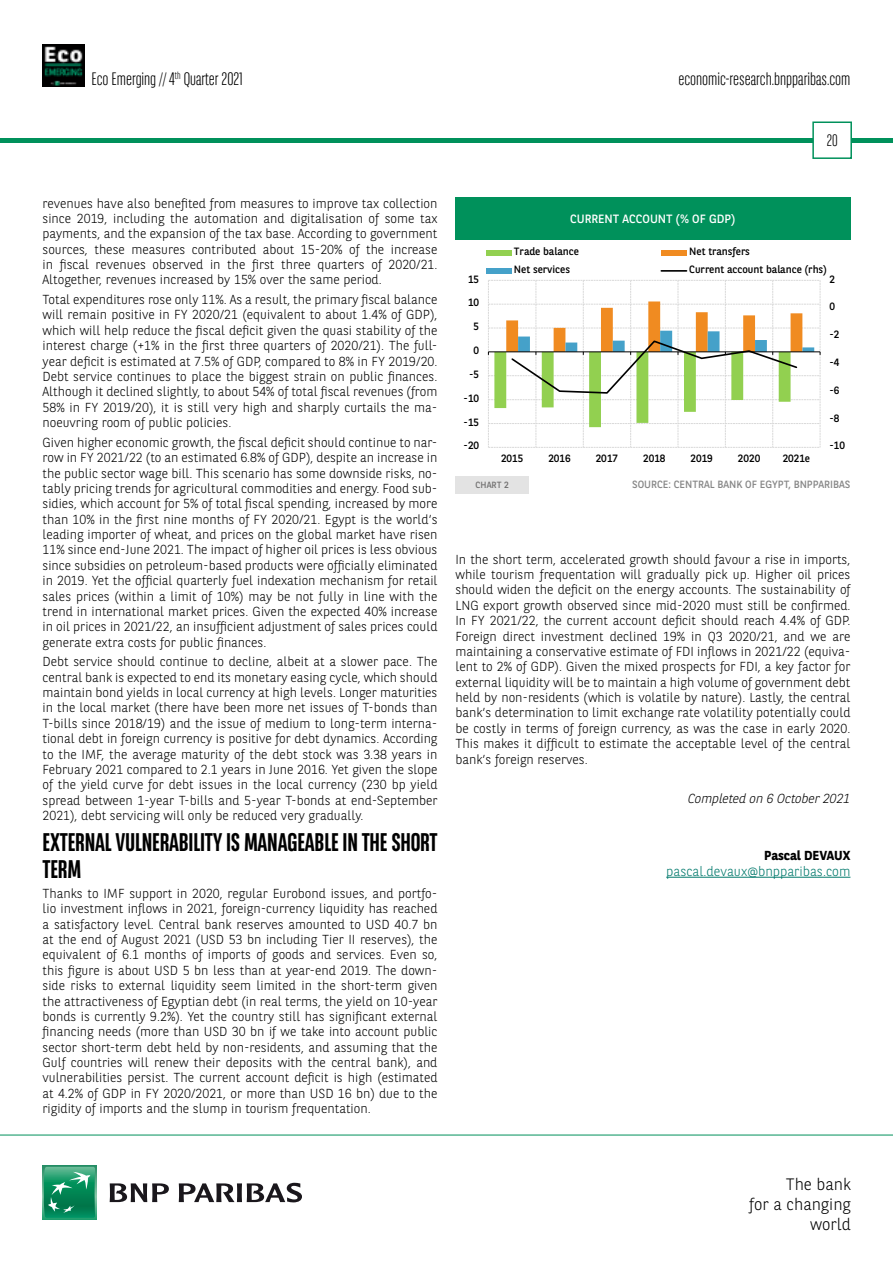
<style>
.page{position:relative;width:893px;height:1263px;background:#fff}
.page>*{position:absolute;margin:0;border:0;box-sizing:border-box;transform-origin:0 0}
.t1{font:700 25.5px/27px "BNPP Sans Condensed";letter-spacing:-.01em;color:#000}
.t2{font:300 18px "BNPP Sans Condensed";color:#000}
.t3{font:300 16.5px/19.8px "BNPP Sans";color:#000;text-align:right}
.t4{font:300 16.5px "BNPP Sans Condensed";color:#000}
.t5{font:300 13.5px "BNPP Sans";color:#00796c}
.t6{font:300 13.05px/15.3px "BNPP Sans";color:#000;text-align:justify}
.t7{font:italic 300 13.05px "BNPP Sans";letter-spacing:-.01em;color:#000}
.t8{font:700 13.05px "BNPP Sans";color:#000}
.t9{font:12px "BNPP Sans";color:#fff}
.t10{font:10.65px "BNPP Sans";letter-spacing:-.005em;color:#000}
.t11{font:10.5px "BNPP Sans";color:#878787}
.t12{font:9px "BNPP Sans";color:#706f6f}
</style>
<div class="page">
<hr style="left:1px;top:138px;width:892px;height:4px;background:#00915b">
<svg style="left:812px;top:121px;width:41px;height:38px"></svg>
<img style="left:43px;top:45px;width:42px;height:42px">
<svg style="left:43px;top:1166px;width:53px;height:53px"></svg>
<svg style="left:44px;top:1167px;width:51px;height:51px;background:#26996e"></svg>
<svg style="left:110px;top:1183px;width:59px;height:19px"></svg>
<svg style="left:179px;top:1183px;width:123px;height:19px"></svg>
<hr style="left:0;top:1135px;width:893px;height:1px;background:#00915b">
<hr style="left:666px;top:877px;width:184px;height:1px;background:#00796c">
<svg style="left:488px;top:280px;width:333px;height:168px"></svg>
<div style="left:486px;top:250px;width:25px;height:6px;background:#92d050"></div>
<div style="left:661px;top:250px;width:25px;height:6px;background:#f08b21"></div>
<div style="left:486px;top:268px;width:25px;height:6px;background:#45a1c9"></div>
<hr style="left:661px;top:270px;width:25px;height:2px;background:#000">
<div style="left:455px;top:198px;width:395px;height:42px;background:#00915b"></div>
<div style="left:455px;top:476px;width:74px;height:17px;background:#e3e3e3"></div>
<h2 class="t2" style="left:91px;top:67px;width:153px">Eco Emerging // 4<sup>th</sup> Quarter 2021</h2>
<h2 class="t2" style="left:678px;top:67px;width:174px">economic-research.bnpparibas.com</h2>
<p class="t4" style="left:827px;top:130px;width:12px">20</p>
<p class="t6" style="left:43px;top:195px;width:396px">revenues have also benefited from measures to improve tax collection since 2019, including the automation and digitalisation of some tax payments, and the expansion of the tax base. According to government sources, these measures contributed about 15-20% of the increase in fiscal revenues observed in the first three quarters of 2020/21.<br>Altogether, revenues increased by 15% over the same period.</p>
<p class="t6" style="left:43px;top:291px;width:396px">Total expenditures rose only 11%. As a result, the primary fiscal balance will remain positive in FY 2020/21 (equivalent to about 1.4% of GDP), which will help reduce the fiscal deficit given the quasi stability of the interest charge (+1% in the first three quarters of 2020/21). The full&shy;year deficit is estimated at 7.5% of GDP, compared to 8% in FY 2019/20.<br>Debt service continues to place the biggest strain on public finances.<br>Although it declined slightly, to about 54% of total fiscal revenues (from 58% in FY 2019/20), it is still very high and sharply curtails the ma&shy;noeuvring room of public policies.</p>
<p class="t6" style="left:43px;top:434px;width:397px">Given higher economic growth, the fiscal deficit should continue to nar&shy;row in FY 2021/22 (to an estimated 6.8% of GDP), despite an increase in the public sector wage bill. This scenario has some downside risks, no&shy;tably pricing trends for agricultural commodities and energy. Food sub&shy;sidies, which account for 5% of total fiscal spending, increased by more than 10% in the first nine months of FY 2020/21. Egypt is the world’s leading importer of wheat, and prices on the global market have risen 11% since end-June 2021. The impact of higher oil prices is less obvious since subsidies on petroleum-based products were officially eliminated in 2019. Yet the official quarterly fuel indexation mechanism for retail sales prices (within a limit of 10%) may be not fully in line with the trend in international market prices. Given the expected 40% increase in oil prices in 2021/22, an insufficient adjustment of sales prices could generate extra costs for public finances.</p>
<p class="t6" style="left:43px;top:653px;width:396px">Debt service should continue to decline, albeit at a slower pace. The central bank is expected to end its monetary easing cycle, which should maintain bond yields in local currency at high levels. Longer maturities in the local market (there have been more net issues of T-bonds than T-bills since 2018/19) and the issue of medium to long-term interna&shy;tional debt in foreign currency is positive for debt dynamics. According to the IMF, the average maturity of the debt stock was 3.38 years in February 2021 compared to 2.1 years in June 2016. Yet given the slope of the yield curve for debt issues in the local currency (230 bp yield spread between 1-year T-bills and 5-year T-bonds at end-September 2021), debt servicing will only be reduced very gradually.</p>
<h1 class="t1" style="left:43px;top:829px;width:396px">EXTERNAL VULNERABILITY IS MANAGEABLE IN THE SHORT<br>TERM</h1>
<p class="t6" style="left:43px;top:885px;width:396px">Thanks to IMF support in 2020, regular Eurobond issues, and portfo&shy;lio investment inflows in 2021, foreign-currency liquidity has reached a satisfactory level. Central bank reserves amounted to USD 40.7 bn at the end of August 2021 (USD 53 bn including Tier II reserves), the equivalent of 6.1 months of imports of goods and services. Even so, this figure is about USD 5 bn less than at year-end 2019. The down&shy;side risks to external liquidity seem limited in the short-term given the attractiveness of Egyptian debt (in real terms, the yield on 10-year bonds is currently 9.2%). Yet the country still has significant external financing needs (more than USD 30 bn if we take into account public sector short-term debt held by non-residents, and assuming that the Gulf countries will renew their deposits with the central bank), and vulnerabilities persist. The current account deficit is high (estimated at 4.2% of GDP in FY 2020/2021, or more than USD 16 bn) due to the rigidity of imports and the slump in tourism frequentation.</p>
<p class="t10" style="left:468px;top:271px;width:13px">15</p>
<p class="t10" style="left:468px;top:295px;width:13px">10</p>
<p class="t10" style="left:474px;top:319px;width:7px">5</p>
<p class="t10" style="left:474px;top:343px;width:7px">0</p>
<p class="t10" style="left:469px;top:367px;width:12px">-5</p>
<p class="t10" style="left:464px;top:391px;width:17px">-10</p>
<p class="t10" style="left:464px;top:415px;width:17px">-15</p>
<p class="t10" style="left:464px;top:438px;width:17px">-20</p>
<p class="t9" style="left:570px;top:211px;width:167px">CURRENT ACCOUNT (% OF GDP)</p>
<p class="t10" style="left:514px;top:244px;width:67px">Trade balance</p>
<p class="t10" style="left:689px;top:244px;width:62px">Net transfers</p>
<p class="t10" style="left:514px;top:262px;width:58px">Net services</p>
<p class="t10" style="left:689px;top:262px;width:139px">Current account balance (rhs)</p>
<p class="t10" style="left:829px;top:271px;width:7px">2</p>
<p class="t10" style="left:829px;top:299px;width:7px">0</p>
<p class="t10" style="left:829px;top:327px;width:12px">-2</p>
<p class="t10" style="left:829px;top:355px;width:12px">-4</p>
<p class="t10" style="left:829px;top:383px;width:12px">-6</p>
<p class="t10" style="left:829px;top:411px;width:12px">-8</p>
<p class="t10" style="left:501px;top:451px;width:24px">2015</p>
<p class="t10" style="left:548px;top:451px;width:24px">2016</p>
<p class="t10" style="left:596px;top:451px;width:24px">2017</p>
<p class="t10" style="left:643px;top:451px;width:24px">2018</p>
<p class="t10" style="left:691px;top:451px;width:24px">2019</p>
<p class="t10" style="left:738px;top:451px;width:24px">2020</p>
<p class="t10" style="left:783px;top:451px;width:29px">2021e</p>
<p class="t10" style="left:829px;top:438px;width:17px">-10</p>
<p class="t12" style="left:476px;top:479px;width:35px">CHART 2</p>
<p class="t11" style="left:632px;top:477px;width:220px">SOURCE: CENTRAL BANK OF EGYPT, BNPPARIBAS</p>
<p class="t6" style="left:455px;top:551px;width:396px">In the short term, accelerated growth should favour a rise in imports, while tourism frequentation will gradually pick up. Higher oil prices should widen the deficit on the energy accounts. The sustainability of LNG export growth observed since mid-2020 must still be confirmed.<br>In FY 2021/22, the current account deficit should reach 4.4% of GDP.<br>Foreign direct investment declined 19% in Q3 2020/21, and we are maintaining a conservative estimate of FDI inflows in 2021/22 (equiva&shy;lent to 2% of GDP). Given the mixed prospects for FDI, a key factor for external liquidity will be to maintain a high volume of government debt held by non-residents (which is volatile by nature). Lastly, the central bank’s determination to limit exchange rate volatility potentially could be costly in terms of foreign currency, as was the case in early 2020.<br>This makes it difficult to estimate the acceptable level of the central bank’s foreign reserves.</p>
<p class="t7" style="left:688px;top:789px;width:164px">Completed on 6 October 2021</p>
<p class="t8" style="left:764px;top:846px;width:88px">Pascal DEVAUX</p>
<p class="t5" style="left:666px;top:862px;width:186px">pascal.devaux@bnpparibas.com</p>
<p class="t3" style="left:749px;top:1174px;width:103px">The bank<br>for a changing world</p>
</div>
